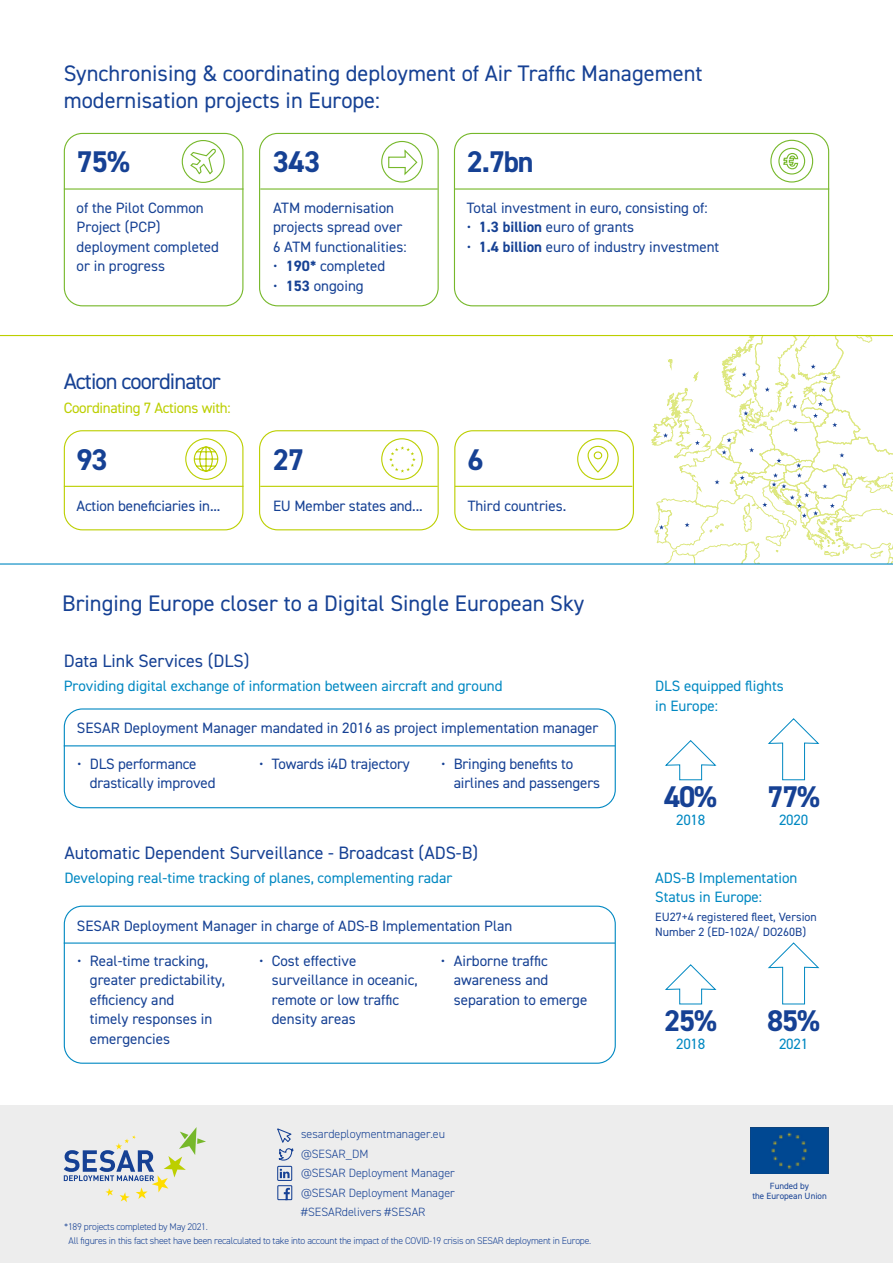
<style>
.page{position:relative;width:893px;height:1263px;background:#fff}
.page>*{position:absolute;margin:0;border:0;box-sizing:border-box;transform-origin:0 0}
.t1{font:700 30px "DIN2014";letter-spacing:-.04em;color:#164194}
.t2{font:22.5px/27px "DIN2014";color:#164194}
.t3{font:22.5px "DIN2014";letter-spacing:-.04em;color:#164194}
.t4{font:18px "DIN2014";color:#164194}
.t5{font:15px/19.5px "DIN2014";color:#164194}
.t6{font:15px/19.5px "DIN2014";color:#0088c2}
.t7{font:15px "DIN2014";letter-spacing:-.02em;color:#bccf00}
.t8{font:300 12px/19.5px "DIN2014";color:#164194}
.t9{font:12px/15px "DIN2014";color:#164194}
.t10{font:300 9.75px/13.5px "DIN2014";letter-spacing:-.025em;color:#164194}
.t11{font:9px/10.5px "DIN2014";color:#164194;text-align:center}
.s1{font-weight:700}
</style>
<div class="page">
<div style="left:0;top:1106px;width:893px;height:157px;background:#ededed"></div>
<svg style="left:64px;top:1127px;width:142px;height:75px"></svg>
<div style="left:64px;top:133px;width:179px;height:173px;border:1px solid #76b82a;border-radius:18px"></div>
<div style="left:64px;top:430px;width:179px;height:100px;border:1px solid #bccf00;border-radius:18px"></div>
<div style="left:259px;top:133px;width:180px;height:173px;border:1px solid #76b82a;border-radius:18px"></div>
<div style="left:259px;top:430px;width:180px;height:100px;border:1px solid #bccf00;border-radius:18px"></div>
<div style="left:64px;top:708px;width:552px;height:100px;border:1px solid #0088c2;border-radius:18px"></div>
<div style="left:64px;top:906px;width:552px;height:158px;border:1px solid #0088c2;border-radius:18px"></div>
<div style="left:454px;top:430px;width:180px;height:100px;border:1px solid #bccf00;border-radius:18px"></div>
<hr style="left:64px;top:188px;width:179px;height:2px;background:#76b82a">
<hr style="left:64px;top:486px;width:179px;height:1px;background:#bccf00">
<hr style="left:260px;top:188px;width:178px;height:2px;background:#76b82a">
<hr style="left:260px;top:486px;width:178px;height:1px;background:#bccf00">
<hr style="left:64px;top:745px;width:551px;height:1px;background:#0088c2">
<hr style="left:64px;top:942px;width:551px;height:2px;background:#0088c2">
<hr style="left:455px;top:486px;width:177px;height:1px;background:#bccf00">
<div style="left:381px;top:438px;width:42px;height:42px;border:1px solid #bccf00;border-radius:50%"></div>
<svg style="left:648px;top:336px;width:245px;height:227px"></svg>
<svg style="left:770px;top:139px;width:44px;height:44px"></svg>
<div style="left:182px;top:140px;width:43px;height:43px;border:1px solid #76b82a;border-radius:50%"></div>
<svg style="left:190px;top:149px;width:26px;height:26px"></svg>
<div style="left:381px;top:141px;width:42px;height:42px;border:1px solid #76b82a;border-radius:50%"></div>
<svg style="left:388px;top:148px;width:30px;height:28px"></svg>
<div style="left:185px;top:438px;width:42px;height:42px;border:1px solid #bccf00;border-radius:50%"></div>
<svg style="left:193px;top:446px;width:26px;height:26px"></svg>
<div style="left:577px;top:438px;width:42px;height:42px;border:1px solid #bccf00;border-radius:50%"></div>
<svg style="left:587px;top:445px;width:22px;height:28px"></svg>
<svg style="left:389px;top:446px;width:27px;height:27px"></svg>
<img style="left:750px;top:1127px;width:78px;height:46px">
<svg style="left:665px;top:740px;width:51px;height:41px"></svg>
<svg style="left:665px;top:964px;width:51px;height:41px"></svg>
<svg style="left:768px;top:718px;width:51px;height:63px"></svg>
<svg style="left:768px;top:942px;width:51px;height:63px"></svg>
<hr style="left:0;top:563px;width:893px;height:2px;background:#0088c2">
<hr style="left:0;top:335px;width:893px;height:1px;background:#bccf00">
<div style="left:277px;top:1166px;width:15px;height:15px;border:1px solid #164194"></div>
<svg style="left:280px;top:1169px;width:10px;height:9px"></svg>
<svg style="left:277px;top:1185px;width:16px;height:16px"></svg>
<svg style="left:277px;top:1128px;width:17px;height:33px"></svg>
<div style="left:454px;top:133px;width:375px;height:173px;border:1px solid #76b82a;border-radius:18px"></div>
<hr style="left:454px;top:188px;width:375px;height:2px;background:#76b82a">
<h2 class="t2" style="left:64px;top:60px;width:640px">Synchronising &amp; coordinating deployment of Air Traffic Management modernisation projects in Europe:</h2>
<h1 class="t1" style="left:77px;top:142px;width:55px">75%</h1>
<h1 class="t1" style="left:273px;top:142px;width:49px">343</h1>
<h1 class="t1" style="left:467px;top:142px;width:68px">2.7bn</h1>
<p class="t5" style="left:77px;top:197px;width:144px">of the Pilot Common<br>Project (PCP) deployment completed or in progress</p>
<p class="t5" style="left:273px;top:197px;width:135px">ATM modernisation projects spread over<br>6 ATM functionalities:</p>
<p class="t5" style="left:273px;top:256px;width:114px">• <span class="s1">190*</span> completed</p>
<p class="t5" style="left:273px;top:275px;width:92px">• <span class="s1">153</span> ongoing</p>
<p class="t5" style="left:467px;top:197px;width:243px">Total investment in euro, consisting of:</p>
<p class="t5" style="left:467px;top:217px;width:169px">• <span class="s1">1.3 billion</span> euro of grants</p>
<p class="t5" style="left:467px;top:236px;width:254px">• <span class="s1">1.4 billion</span> euro of industry investment</p>
<h2 class="t3" style="left:64px;top:367px;width:159px">Action coordinator</h2>
<p class="t7" style="left:64px;top:398px;width:168px">Coordinating 7 Actions with:</p>
<h1 class="t1" style="left:77px;top:439px;width:33px">93</h1>
<h1 class="t1" style="left:273px;top:439px;width:33px">27</h1>
<h1 class="t1" style="left:468px;top:439px;width:18px">6</h1>
<p class="t5" style="left:77px;top:496px;width:145px">Action beneficiaries in...</p>
<p class="t5" style="left:273px;top:496px;width:151px">EU Member states and...</p>
<p class="t5" style="left:468px;top:496px;width:100px">Third countries.</p>
<h2 class="t2" style="left:62px;top:590px;width:523px">Bringing Europe closer to a Digital Single European Sky</h2>
<p class="t4" style="left:64px;top:650px;width:187px">Data Link Services (DLS)</p>
<p class="t6" style="left:64px;top:676px;width:440px">Providing digital exchange of information between aircraft and ground</p>
<p class="t5" style="left:77px;top:718px;width:523px">SESAR Deployment Manager mandated in 2016 as project implementation manager</p>
<p class="t5" style="left:90px;top:753px;width:127px;text-indent:-13px">• DLS performance drastically improved</p>
<p class="t5" style="left:259px;top:753px;width:152px">• Towards i4D trajectory</p>
<p class="t5" style="left:454px;top:753px;width:148px;text-indent:-13px">• Bringing benefits to airlines and passengers</p>
<p class="t4" style="left:64px;top:841px;width:415px">Automatic Dependent Surveillance - Broadcast (ADS-B)</p>
<p class="t6" style="left:64px;top:867px;width:389px">Developing real-time tracking of planes, complementing radar</p>
<p class="t5" style="left:77px;top:915px;width:437px">SESAR Deployment Manager in charge of ADS-B Implementation Plan</p>
<p class="t5" style="left:90px;top:951px;width:137px;text-indent:-13px">• Real-time tracking, greater predictability, efficiency and<br>timely responses in emergencies</p>
<p class="t5" style="left:272px;top:951px;width:147px;text-indent:-13px">• Cost effective surveillance in oceanic, remote or low traffic density areas</p>
<p class="t5" style="left:454px;top:951px;width:135px;text-indent:-13px">• Airborne traffic awareness and separation to emerge</p>
<p class="t8" style="left:301px;top:1124px;width:155px">sesardeploymentmanager.eu @SESAR_DM<br>@SESAR Deployment Manager @SESAR Deployment Manager #SESARdelivers #SESAR</p>
<p class="t10" style="left:69px;top:1220px;width:524px;text-indent:-4px">*189 projects completed by May 2021.<br>All figures in this fact sheet have been recalculated to take into account the impact of the COVID-19 crisis on SESAR deployment in Europe.</p>
<p class="t6" style="left:655px;top:676px;width:130px">DLS equipped flights in Europe:</p>
<h1 class="t1" style="left:664px;top:776px;width:54px">40%</h1>
<p class="t6" style="left:676px;top:810px;width:31px">2018</p>
<h1 class="t1" style="left:767px;top:776px;width:54px">77%</h1>
<p class="t6" style="left:779px;top:810px;width:31px">2020</p>
<p class="t6" style="left:655px;top:867px;width:144px">ADS-B Implementation<br>Status in Europe:</p>
<p class="t9" style="left:655px;top:909px;width:163px">EU27+4 registered fleet, Version<br>Number 2 (ED-102A/ DO260B)</p>
<h1 class="t1" style="left:664px;top:1001px;width:54px">25%</h1>
<p class="t6" style="left:676px;top:1034px;width:31px">2018</p>
<h1 class="t1" style="left:767px;top:1001px;width:54px">85%</h1>
<p class="t6" style="left:779px;top:1034px;width:31px">2021</p>
<p class="t11" style="left:752px;top:1180px;width:76px">Funded by<br>the European Union</p>
</div>
